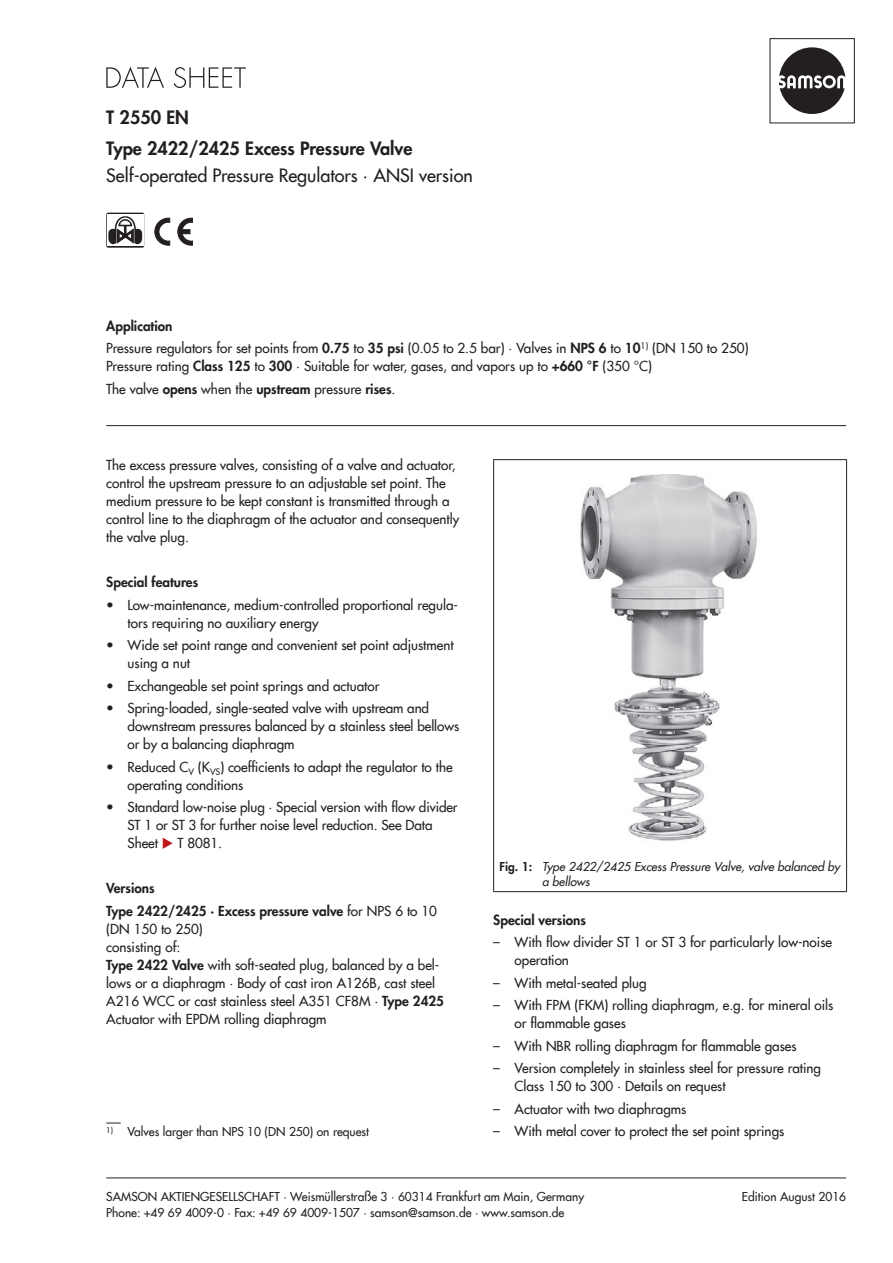
<style>
.page{position:relative;width:893px;height:1263px;background:#fff}
.page>*{position:absolute;margin:0;border:0;box-sizing:border-box;transform-origin:0 0}
.t1{font:500 18px "Futura Com";color:#231f20}
.t2{font:800 18px "Futura Com";color:#231f20}
.t3{font:500 13.5px/18px "Futura Com";color:#231f20}
.t4{font:800 13.5px/22.5px "Futura Com";color:#231f20}
.t5{font:500 12px/16.5px "Futura Com";color:#231f20}
.t6{font:italic 500 12px/15px "Futura Com";color:#231f20}
.s1{font-weight:800}
.s2{font-family:"Futura";font-weight:400}
.s3{color:#be151b}
.s4{font-weight:500}
.s5{font-weight:800;font-style:normal}
</style>
<div class="page">
<svg style="left:106px;top:67px;width:140px;height:21px"></svg>
<div style="left:770px;top:38px;width:85px;height:85px;border:1px solid #231f20"></div>
<svg style="left:779px;top:47px;width:66px;height:67px"></svg>
<hr style="left:106px;top:425px;width:740px;height:1px;background:#231f20">
<hr style="left:106px;top:1177px;width:740px;height:1px;background:#231f20">
<svg style="left:106px;top:213px;width:38px;height:35px"></svg>
<hr style="left:493px;top:459px;width:354px;height:1px;background:#231f20">
<hr style="left:493px;top:460px;width:1px;height:395px;background:#231f20">
<hr style="left:846px;top:460px;width:1px;height:395px;background:#231f20">
<hr style="left:493px;top:855px;width:1px;height:36px;background:#231f20">
<hr style="left:846px;top:855px;width:1px;height:36px;background:#231f20">
<hr style="left:493px;top:891px;width:354px;height:1px;background:#231f20">
<img style="left:580px;top:474px;width:177px;height:367px">
<svg style="left:106px;top:1123px;width:15px;height:1px"></svg>
<svg style="left:155px;top:218px;width:15px;height:27px"></svg>
<svg style="left:178px;top:218px;width:15px;height:27px"></svg>
<svg style="left:180px;top:230px;width:10px;height:4px"></svg>
<h1 class="t2" style="left:106px;top:103px;width:84px">T 2550 EN</h1>
<h1 class="t2" style="left:106px;top:135px;width:308px">Type 2422/2425 Excess Pressure Valve</h1>
<h1 class="t1" style="left:106px;top:162px;width:368px">Self-operated Pressure Regulators · ANSI version</h1>
<p class="t3" style="left:106px;top:314px;width:644px;line-height:22.5px"><span class="s1">Application<br></span>Pressure regulators for set points from <span class="s1">0.75</span> to <span class="s1">35 psi</span> (0.05 to 2.5 bar) · Valves in <span class="s1">NPS 6</span> to <span class="s1">10</span><sup>1)</sup> (DN 150 to 250)</p>
<p class="t3" style="left:106px;top:354px;width:547px;line-height:22.5px">Pressure rating <span class="s1">Class 125</span> to <span class="s1">300</span> · Suitable for water, gases, and vapors up to <span class="s1">+660 °F</span> (350 °C)<br>The valve <span class="s1">opens</span> when the <span class="s1">upstream</span> pressure <span class="s1">rises</span>.</p>
<p class="t3" style="left:106px;top:456px;width:354px">The excess pressure valves, consisting of a valve and actuator, control the upstream pressure to an adjustable set point. The medium pressure to be kept constant is transmitted through a control line to the diaphragm of the actuator and consequently the valve plug.</p>
<p class="t4" style="left:106px;top:571px;width:93px">Special features</p>
<p class="t3" style="left:128px;top:595px;width:332px;text-indent:-21px"><span class="s2">•</span> Low-maintenance, medium-controlled proportional regula&shy;tors requiring no auxiliary energy</p>
<p class="t3" style="left:128px;top:636px;width:328px;text-indent:-21px"><span class="s2">•</span> Wide set point range and convenient set point adjustment using a nut</p>
<p class="t3" style="left:106px;top:676px;width:275px"><span class="s2">•</span> Exchangeable set point springs and actuator</p>
<p class="t3" style="left:128px;top:699px;width:333px;text-indent:-21px"><span class="s2">•</span> Spring-loaded, single-seated valve with upstream and downstream pressures balanced by a stainless steel bellows or by a balancing diaphragm</p>
<p class="t3" style="left:128px;top:757px;width:327px;text-indent:-21px"><span class="s2">•</span> Reduced C<sub>V</sub> (K<sub>VS</sub>) coefficients to adapt the regulator to the operating conditions</p>
<p class="t3" style="left:128px;top:798px;width:332px;text-indent:-21px"><span class="s2">•</span> Standard low-noise plug · Special version with flow divider<br>ST 1 or ST 3 for further noise level reduction. See Data<br>Sheet <span class="s3">◆</span> T 8081.</p>
<p class="t4" style="left:106px;top:877px;width:332px">Versions<br>Type 2422/2425 · Excess pressure valve <span class="s4">for NPS 6 to 10</span></p>
<p class="t3" style="left:106px;top:919px;width:339px">(DN 150 to 250)<br>consisting of:<br><span class="s1">Type 2422 Valve</span> with soft-seated plug, balanced by a bel&shy;lows or a diaphragm · Body of cast iron A126B, cast steel A216 WCC or cast stainless steel A351 CF8M · <span class="s1">Type 2425<br></span>Actuator with EPDM rolling diaphragm</p>
<p class="t5" style="left:106px;top:1123px;width:264px"><sup>1)</sup> Valves larger than NPS 10 (DN 250) on request</p>
<p class="t6" style="left:542px;top:858px;width:299px;text-indent:-43px"><span class="s5">Fig. 1:</span> Type 2422/2425 Excess Pressure Valve, valve balanced by a bellows</p>
<p class="t4" style="left:493px;top:908px;width:94px">Special versions</p>
<p class="t3" style="left:514px;top:933px;width:319px;text-indent:-21px"><span class="s2">–</span> With flow divider ST 1 or ST 3 for particularly low-noise operation</p>
<p class="t3" style="left:493px;top:973px;width:155px"><span class="s2">–</span> With metal-seated plug</p>
<p class="t3" style="left:514px;top:996px;width:320px;text-indent:-21px"><span class="s2">–</span> With FPM (FKM) rolling diaphragm, e.g. for mineral oils or flammable gases</p>
<p class="t3" style="left:493px;top:1036px;width:305px"><span class="s2">–</span> With NBR rolling diaphragm for flammable gases</p>
<p class="t3" style="left:514px;top:1059px;width:308px;text-indent:-21px"><span class="s2">–</span> Version completely in stainless steel for pressure rating<br>Class 150 to 300 · Details on request</p>
<p class="t3" style="left:493px;top:1099px;width:195px"><span class="s2">–</span> Actuator with two diaphragms</p>
<p class="t3" style="left:493px;top:1122px;width:293px"><span class="s2">–</span> With metal cover to protect the set point springs</p>
<p class="t5" style="left:106px;top:1187px;width:479px">SAMSON AKTIENGESELLSCHAFT · Weismüllerstraße 3 · 60314 Frankfurt am Main, Germany<br>Phone: +49 69 4009-0 · Fax: +49 69 4009-1507 · samson@samson.de · www.samson.de</p>
<p class="t5" style="left:742px;top:1187px;width:106px">Edition August 2016</p>
</div>
